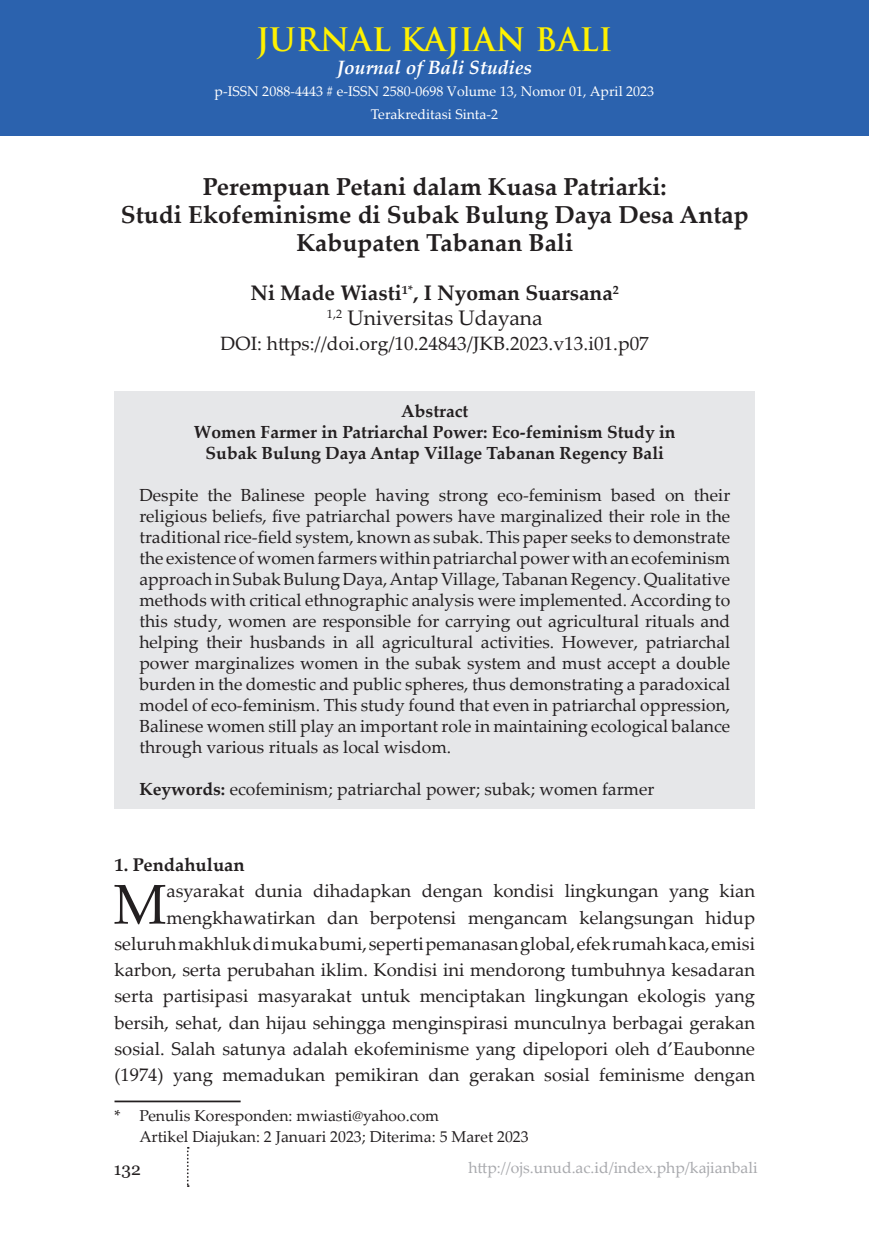
<style>
.page{position:relative;width:869px;height:1241px;background:#fff}
.page>*{position:absolute;margin:0;border:0;box-sizing:border-box;transform-origin:0 0}
.t1{font:56px "Palatino Linotype";color:#231f20}
.t2{font:700 31.5px "Trajan Pro";color:#fff101}
.t3{font:700 24.5px/28px "Palatino Linotype";color:#231f20;text-align:center}
.t4{font:700 21px "Palatino Linotype";color:#231f20}
.Heading_1{font:21px "Palatino Linotype";color:#231f20}
.Heading_1-2{font:19.25px "Palatino Linotype";color:#231f20}
.t5{font:italic 700 19.25px "Palatino Linotype";color:#fff}
.t6{font:18.38px/26.2px "Palatino Linotype";color:#231f20;text-align:right}
.Heading_1-3{font:700 18.38px "Palatino Linotype";color:#231f20}
.Heading_1-4{font:17.5px/21px "Palatino Linotype";color:#231f20;text-align:justify}
.Heading_1-5{font:700 17.5px "Palatino Linotype";color:#231f20}
.t7{font:17.5px "Georgia";color:#231f20}
.t8{font:15.75px "Palatino Linotype";color:#231f20}
.t9{font:15.75px "Palatino Linotype";color:#a8a9ad}
.t10{font:14px/22.8px "Palatino Linotype";color:#fff;text-align:center}
.s1{font-weight:700}
</style>
<div class="page">
<svg style="left:187px;top:1147px;width:2px;height:39px"></svg>
<div style="left:0;top:0;width:868px;height:136px;background:#2b62ae"></div>
<div style="left:114px;top:391px;width:640px;height:417px;background:#e6e7e9"></div>
<hr style="left:114px;top:1100px;width:126px;height:2px;background:#231f20">
<h2 class="t2" style="left:256px;top:20px;width:358px">JURNAL KAJIAN BALI</h2>
<p class="t5" style="left:336px;top:53px;width:197px">Journal of Bali Studies</p>
<p class="t10" style="left:214px;top:80px;width:441px">p-ISSN 2088-4443 # e-ISSN 2580-0698 Volume 13, Nomor 01, April 2023<br>Terakreditasi Sinta-2</p>
<p class="t3" style="left:203px;top:172px;width:465px">Perempuan Petani dalam Kuasa Patriarki:</p>
<p class="t3" style="left:121px;top:200px;width:629px">Studi Ekofeminisme di Subak Bulung Daya Desa Antap<br>Kabupaten Tabanan Bali</p>
<p class="t4" style="left:250px;top:278px;width:370px">Ni Made Wiasti<sup>1*</sup>, I Nyoman Suarsana<sup>2</sup></p>
<p class="Heading_1" style="left:327px;top:303px;width:217px"><sup>1,2</sup> Universitas Udayana</p>
<p class="Heading_1-2" style="left:220px;top:329px;width:429px">DOI: https://doi.org/10.24843/JKB.2023.v13.i01.p07</p>
<p class="Heading_1-5" style="left:401px;top:398px;width:69px">Abstract</p>
<p class="Heading_1-5" style="left:194px;top:419px;width:483px">Women Farmer in Patriarchal Power: Eco-feminism Study in</p>
<p class="Heading_1-5" style="left:205px;top:440px;width:459px">Subak Bulung Daya Antap Village Tabanan Regency Bali</p>
<p class="Heading_1-4" style="left:139px;top:483px;width:592px">Despite the Balinese people having strong eco-feminism based on their religious beliefs, five patriarchal powers have marginalized their role in the traditional rice-field system, known as subak. This paper seeks to demonstrate the existence of women farmers within patriarchal power with an ecofeminism approach in Subak Bulung Daya, Antap Village, Tabanan Regency. Qualitative methods with critical ethnographic analysis were implemented. According to this study, women are responsible for carrying out agricultural rituals and helping their husbands in all agricultural activities. However, patriarchal power marginalizes women in the subak system and must accept a double burden in the domestic and public spheres, thus demonstrating a paradoxical model of eco-feminism. This study found that even in patriarchal oppression, Balinese women still play an important role in maintaining ecological balance through various rituals as local wisdom.</p>
<p class="Heading_1-4" style="left:139px;top:777px;width:516px"><span class="s1">Keywords:</span> ecofeminism; patriarchal power; subak; women farmer</p>
<p class="Heading_1-3" style="left:114px;top:851px;width:132px">1. Pendahuluan</p>
<p class="t1" style="left:113px;top:864px;width:55px">M</p>
<p class="t6" style="left:114px;top:877px;width:641px">asyarakat dunia dihadapkan dengan kondisi lingkungan yang kian mengkhawatirkan dan berpotensi mengancam kelangsungan hidup seluruh makhluk di muka bumi, seperti pemanasan global, efek rumah kaca, emisi karbon, serta perubahan iklim. Kondisi ini mendorong tumbuhnya kesadaran serta partisipasi masyarakat untuk menciptakan lingkungan ekologis yang bersih, sehat, dan hijau sehingga menginspirasi munculnya berbagai gerakan sosial. Salah satunya adalah ekofeminisme yang dipelopori oleh d’Eaubonne (1974) yang memadukan pemikiran dan gerakan sosial feminisme dengan</p>
<p class="t8" style="left:114px;top:1103px;width:326px">* Penulis Koresponden: mwiasti@yahoo.com</p>
<p class="t8" style="left:139px;top:1124px;width:390px">Artikel Diajukan: 2 Januari 2023; Diterima: 5 Maret 2023</p>
<p class="t7" style="left:114px;top:1157px;width:28px">132</p>
<p class="t9" style="left:468px;top:1156px;width:290px">http://ojs.unud.ac.id/index.php/kajianbali</p>
</div>
